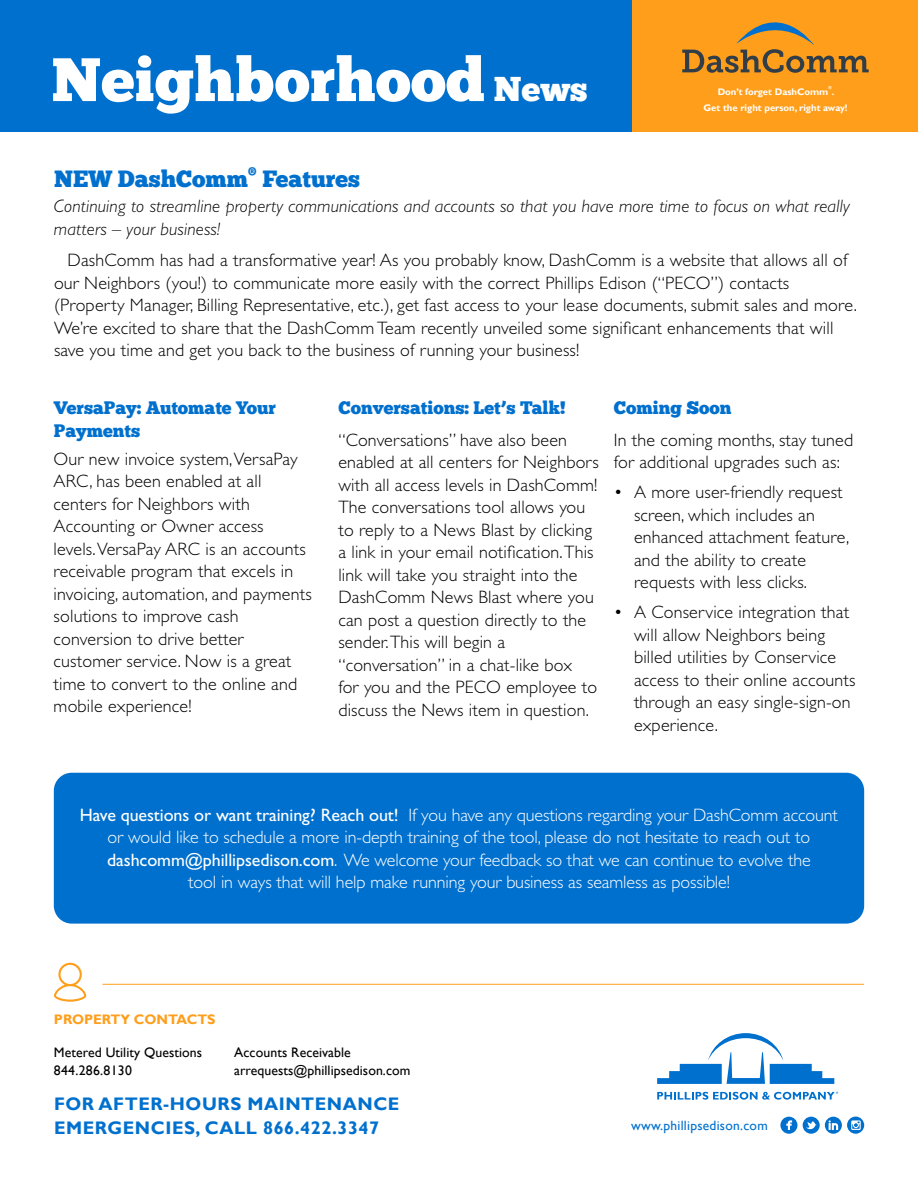
<style>
.page{position:relative;width:918px;height:1188px;background:#fff}
.page>*{position:absolute;margin:0;border:0;box-sizing:border-box;transform-origin:0 0}
.t1{font:61.2px "Chunk Five Ex";color:#fff}
.t2{font:23.4px "Chunk Five Ex";color:#0070ce}
.t3{font:700 18.15px/23.5px "Gill Sans";letter-spacing:.03em;color:#0070ce}
.t4{font:300 18px/22.5px "Gill Sans Std";letter-spacing:.01em;color:#000}
.t5{font:300 18px/22.5px "Gill Sans Std";letter-spacing:-.005em;color:#fff;text-align:center}
.t6{font:italic 300 18px/22.5px "Gill Sans Std";letter-spacing:.01em;color:#000}
.t7{font:18px/22.5px "Chunk Five Ex";color:#0070ce}
.t8{font:13.8px/17.9px "Gill Sans";letter-spacing:.005em;color:#000}
.t9{font:700 13.8px "Gill Sans";color:#ff9e1a}
.t10{font:13.5px "Gill Sans";letter-spacing:.02em;color:#0070ce}
.t11{font:10.65px "Chunk Five Ex";color:#0070ce}
.t12{font:700 9.6px "Gill Sans";color:#fff}
.t13{font:6.3px "Myriad Pro";color:#0070ce}
.t14{font:700 4.5px "Gill Sans";color:#fff}
.s1{font-size:34.35px}
.s2{font-weight:400}
</style>
<div class="page">
<div style="left:54px;top:773px;width:810px;height:151px;background:#0070ce;border-radius:18px"></div>
<div style="left:0;top:0;width:708px;height:132px;background:#0070ce"></div>
<div style="left:633px;top:0;width:285px;height:132px;background:#ff9e1a"></div>
<svg style="left:682px;top:22px;width:187px;height:51px"></svg>
<svg style="left:780px;top:1117px;width:17px;height:17px"></svg>
<svg style="left:803px;top:1117px;width:61px;height:17px"></svg>
<hr style="left:102px;top:984px;width:762px;height:1px;background:#ff9e1a">
<svg style="left:54px;top:963px;width:32px;height:39px"></svg>
<svg style="left:657px;top:1033px;width:177px;height:51px"></svg>
<svg style="left:657px;top:1092px;width:178px;height:8px"></svg>
<h1 class="t1" style="left:52px;top:34px;width:538px">Neighborhood <span class="s1">News</span></h1>
<p class="t2" style="left:54px;top:161px;width:196px">NEW DashComm</p>
<p class="t11" style="left:248px;top:164px;width:10px">®</p>
<p class="t2" style="left:262px;top:161px;width:99px">Features</p>
<p class="t14" style="left:828px;top:85px;width:5px">®</p>
<p class="t12" style="left:718px;top:86px;width:118px">Don’t forget DashComm .</p>
<p class="t12" style="left:703px;top:102px;width:146px">Get the right person, right away!</p>
<p class="t6" style="left:54px;top:195px;width:797px">Continuing to streamline property communications and accounts so that you have more time to focus on what really matters – your business!</p>
<p class="t4" style="left:54px;top:249px;width:804px;text-indent:14px">DashComm has had a transformative year! As you probably know, DashComm is a website that allows all of our Neighbors (you!) to communicate more easily with the correct Phillips Edison (“PECO”) contacts (Property Manager, Billing Representative, etc.), get fast access to your lease documents, submit sales and more.<br>We’re excited to share that the DashComm Team recently unveiled some significant enhancements that will save you time and get you back to the business of running your business!</p>
<p class="t7" style="left:54px;top:396px;width:223px">VersaPay: Automate Your<br>Payments</p>
<p class="t4" style="left:54px;top:448px;width:260px">Our new invoice system, VersaPay<br>ARC, has been enabled at all centers for Neighbors with<br>Accounting or Owner access<br>levels. VersaPay ARC is an accounts receivable program that excels in invoicing, automation, and payments solutions to improve cash conversion to drive better customer service. Now is a great time to convert to the online and mobile experience!</p>
<p class="t7" style="left:338px;top:396px;width:229px">Conversations: Let’s Talk!</p>
<p class="t7" style="left:614px;top:396px;width:119px">Coming Soon</p>
<p class="t4" style="left:338px;top:429px;width:262px">“Conversations” have also been enabled at all centers for Neighbors with all access levels in DashComm!<br>The conversations tool allows you to reply to a News Blast by clicking a link in your email notification. This link will take you straight into the DashComm News Blast where you can post a question directly to the sender. This will begin a “conversation” in a chat-like box<br>for you and the PECO employee to discuss the News item in question.</p>
<p class="t4" style="left:614px;top:429px;width:241px">In the coming months, stay tuned for additional upgrades such as:</p>
<p class="t4" style="left:634px;top:481px;width:217px;text-indent:-20px">• A more user-friendly request screen, which includes an enhanced attachment feature, and the ability to create requests with less clicks.</p>
<p class="t4" style="left:634px;top:601px;width:223px;text-indent:-20px">• A Conservice integration that will allow Neighbors being billed utilities by Conservice access to their online accounts through an easy single-sign-on experience.</p>
<p class="t5" style="left:80px;top:804px;width:760px"><span class="s2">Have questions or want training? Reach out!</span> If you have any questions regarding your DashComm account or would like to schedule a more in-depth training of the tool, please do not hesitate to reach out to <span class="s2">dashcomm@phillipsedison.com</span>. We welcome your feedback so that we can continue to evolve the<br>tool in ways that will help make running your business as seamless as possible!</p>
<p class="t9" style="left:54px;top:1011px;width:163px">PROPERTY CONTACTS</p>
<p class="t8" style="left:54px;top:1044px;width:150px">Metered Utility Questions<br>844.286.8130</p>
<p class="t8" style="left:234px;top:1044px;width:178px">Accounts Receivable arrequests@phillipsedison.com</p>
<p class="t3" style="left:54px;top:1093px;width:347px">FOR AFTER-HOURS MAINTENANCE<br>EMERGENCIES, CALL 866.422.3347</p>
<p class="t10" style="left:631px;top:1117px;width:138px">www.phillipsedison.com</p>
<p class="t13" style="left:836px;top:1090px;width:4px">®</p>
</div>
